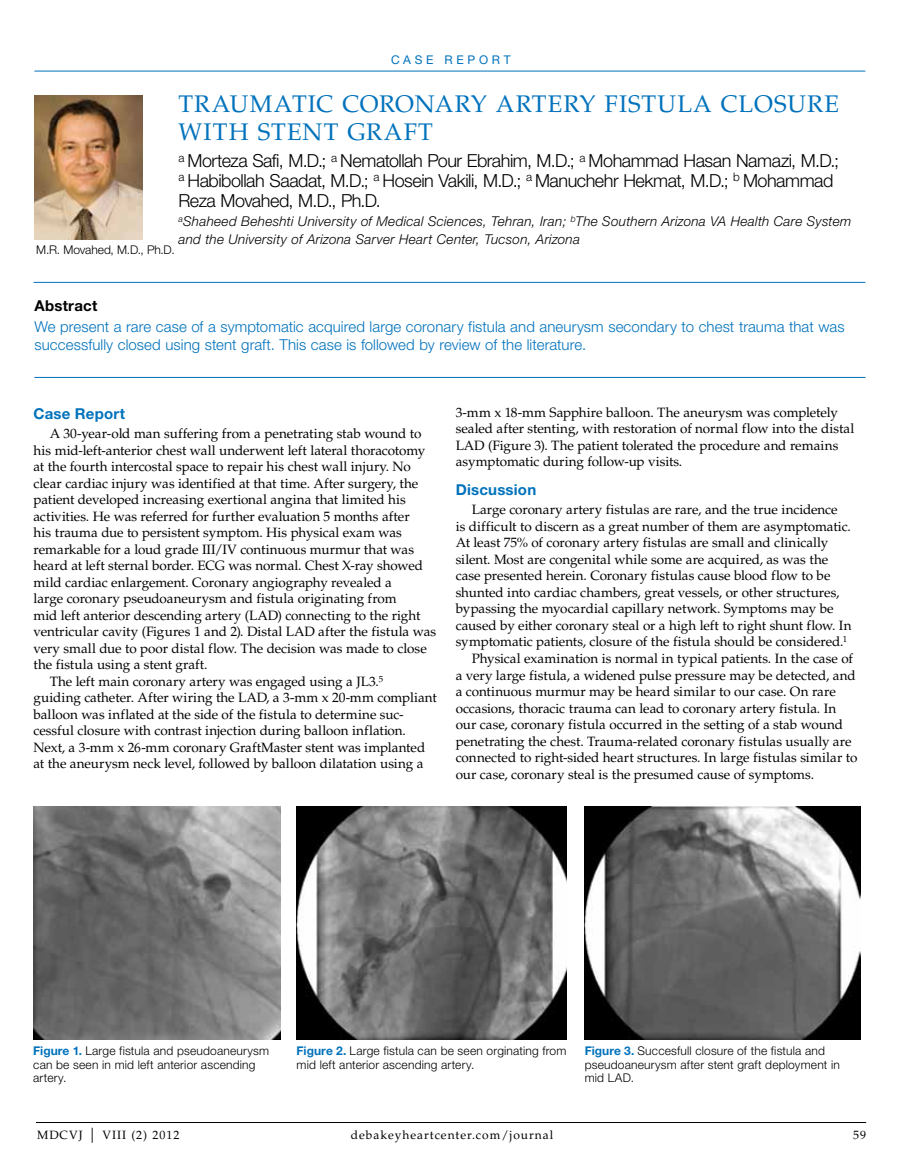
<style>
.page{position:relative;width:918px;height:1175px;background:#fff}
.page>*{position:absolute;margin:0;border:0;box-sizing:border-box;transform-origin:0 0}
.t1{font:24px "Palatino LT Std";letter-spacing:.05em;color:#0072bc}
.t2{font:300 18px/19.5px "Helvetica Neue LT Std";letter-spacing:-.025em;color:#000}
.t3{font:300 15px/18px "Helvetica Neue LT Std";letter-spacing:.005em;color:#0072bc}
.t4{font:700 15px "Helvetica Neue";letter-spacing:.015em;color:#0072bc}
.t5{font:700 15px "Helvetica Neue";letter-spacing:.02em;color:#000}
.t6{font:13.5px/16.5px "Palatino LT Std";color:#000}
.t7{font:italic 300 13.5px/18px "Helvetica Neue";letter-spacing:.02em;color:#000}
.t8{font:300 12px/13.5px "Helvetica Neue LT Std";letter-spacing:.015em;color:#000}
.t9{font:12px "Palatino LT Std";letter-spacing:.08em;color:#000}
.t10{font:300 12px "Helvetica Neue LT Std";letter-spacing:-.005em;color:#000}
.t11{font:12px "Helvetica Neue";color:#0072bc}
.s1{font-family:"Helvetica Neue";font-weight:700;color:#0072bc}
.s2{font-size:15px}
</style>
<div class="page">
<hr style="left:36px;top:1122px;width:830px;height:1px;background:#000">
<hr style="left:34px;top:282px;width:831px;height:1px;background:#0072bc">
<hr style="left:34px;top:377px;width:831px;height:1px;background:#0072bc">
<hr style="left:34px;top:71px;width:831px;height:1px;background:#0072bc">
<img style="left:34px;top:96px;width:108px;height:144px">
<img style="left:33px;top:806px;width:248px;height:233px">
<img style="left:297px;top:806px;width:270px;height:233px">
<img style="left:585px;top:806px;width:275px;height:233px">
<p class="t11" style="left:391px;top:52px;width:121px">CA SE REP OR T</p>
<h1 class="t1" style="left:178px;top:90px;width:19px">TRAU</h1>
<h1 class="t1" style="left:250px;top:90px;width:129px">MATIC CORONARY</h1>
<h1 class="t1" style="left:496px;top:90px;width:18px">ARTERY</h1>
<h1 class="t1" style="left:604px;top:90px;width:31px">FISTULA</h1>
<h1 class="t1" style="left:721px;top:90px;width:36px">CLOSURE</h1>
<h1 class="t1" style="left:178px;top:118px;width:41px">WITH</h1>
<h1 class="t1" style="left:258px;top:118px;width:17px">STENT</h1>
<h1 class="t1" style="left:347px;top:118px;width:86px">GRAFT</h1>
<h2 class="t2" style="left:178px;top:151px;width:662px"><sup>a</sup> Morteza Safi, M.D.; <sup>a</sup> Nematollah Pour Ebrahim, M.D.; <sup>a</sup> Mohammad Hasan Namazi, M.D.; <sup>a</sup> Habibollah Saadat, M.D.; <sup>a</sup> Hosein Vakili, M.D.; <sup>a</sup> Manuchehr Hekmat, M.D.; <sup>b</sup> Mohammad<br>Reza Movahed, M.D., Ph.D.</h2>
<p class="t7" style="left:178px;top:212px;width:674px"><sup>a</sup>Shaheed Beheshti University of Medical Sciences, Tehran, Iran; <sup>b</sup>The Southern Arizona VA Health Care System and the University of Arizona Sarver Heart Center, Tucson, Arizona</p>
<p class="t10" style="left:36px;top:243px;width:140px">M.R. Movahed, M.D., Ph.D.</p>
<p class="t5" style="left:34px;top:296px;width:64px">Abstract</p>
<p class="t3" style="left:34px;top:317px;width:812px">We present a rare case of a symptomatic acquired large coronary fistula and aneurysm secondary to chest trauma that was successfully closed using stent graft. This case is followed by review of the literature.</p>
<p class="t4" style="left:33px;top:404px;width:93px">Case Report</p>
<p class="t6" style="left:33px;top:426px;width:393px;text-indent:16px">A 30-year-old man suffering from a penetrating stab wound to his mid-left-anterior chest wall underwent left lateral thoracotomy at the fourth intercostal space to repair his chest wall injury. No clear cardiac injury was identified at that time. After surgery, the patient developed increasing exertional angina that limited his activities. He was referred for further evaluation 5 months after his trauma due to persistent symptom. His physical exam was remarkable for a loud grade III/IV continuous murmur that was heard at left sternal border. ECG was normal. Chest X-ray showed mild cardiac enlargement. Coronary angiography revealed a<br>large coronary pseudoaneurysm and fistula originating from<br>mid left anterior descending artery (LAD</p>
<p class="t6" style="left:33px;top:607px;width:388px;text-indent:244px">) connecting to the right ventricular cavity (Figures 1 and 2). Distal LAD</p>
<p class="t6" style="left:318px;top:624px;width:120px">after the fistula was</p>
<p class="t6" style="left:33px;top:640px;width:395px">very small due to poor distal flow. The decision was made to close</p>
<p class="t6" style="left:33px;top:657px;width:176px">the fistula using a stent graft.</p>
<p class="t6" style="left:50px;top:673px;width:335px">The left main coronary artery was engaged using a JL3.<sup>5</sup></p>
<p class="t6" style="left:33px;top:690px;width:216px">guiding catheter. After wiring the LAD</p>
<p class="t6" style="left:33px;top:690px;width:405px;text-indent:233px">, a 3-mm x 20-mm compliant balloon was inflated at the side of the fistula to determine suc&shy;cessful closure with contrast injection during balloon inflation.<br>Next, a 3-mm x 26-mm coronary GraftMaster stent was implanted at the aneurysm neck level, followed by balloon dilatation using a</p>
<p class="t6" style="left:456px;top:404px;width:400px">3-mm x 18-mm Sapphire balloon. The aneurysm was completely sealed after stenting, with restoration of normal flow into the distal<br>LAD</p>
<p class="t6" style="left:456px;top:437px;width:384px;text-indent:32px">(Figure 3). The patient tolerated the procedure and remains asymptomatic during follow-up visits.</p>
<p class="t4" style="left:456px;top:480px;width:82px">Discussion</p>
<p class="t6" style="left:472px;top:502px;width:367px">Large coronary artery fistulas are rare, and the true incidence</p>
<p class="t6" style="left:456px;top:518px;width:397px">is difficult to discern as a great number of them are asymptomatic.</p>
<p class="t6" style="left:456px;top:535px;width:374px">At least 75% of coronary artery fistulas are small and clinically</p>
<p class="t6" style="left:456px;top:551px;width:374px">silent. Most are congenital while some are acquired, as was the</p>
<p class="t6" style="left:456px;top:568px;width:376px">case presented herein. Coronary fistulas cause blood flow to be</p>
<p class="t6" style="left:456px;top:584px;width:385px">shunted into cardiac chambers, great vessels, or other structures,</p>
<p class="t6" style="left:456px;top:601px;width:379px">bypassing the myocardial capillary network. Symptoms may be</p>
<p class="t6" style="left:456px;top:617px;width:397px">caused by either coronary steal or a high left to right shunt flow. In</p>
<p class="t6" style="left:456px;top:634px;width:393px">symptomatic patients, closure of the fistula should be considered.<sup>1</sup></p>
<p class="t6" style="left:472px;top:650px;width:383px">Physical examination is normal in typical patients. In the case of</p>
<p class="t6" style="left:456px;top:667px;width:401px">a very large fistula, a widened pulse pressure may be detected, and</p>
<p class="t6" style="left:456px;top:683px;width:382px">a continuous murmur may be heard similar to our case. On rare</p>
<p class="t6" style="left:456px;top:700px;width:382px">occasions, thoracic trauma can lead to coronary artery fistula. In</p>
<p class="t6" style="left:456px;top:716px;width:389px">our case, coronary fistula occurred in the setting of a stab wound</p>
<p class="t6" style="left:456px;top:733px;width:397px">penetrating the chest. Trauma-related coronary fistulas usually are</p>
<p class="t6" style="left:456px;top:749px;width:403px">connected to right-sided heart structures. In large fistulas similar to</p>
<p class="t6" style="left:456px;top:766px;width:360px">our case, coronary steal is the presumed cause of symptoms.</p>
<p class="t8" style="left:33px;top:1044px;width:237px"><span class="s1">Figure 1.</span> Large fistula and pseudoaneurysm can be seen in mid left anterior ascending artery.</p>
<p class="t8" style="left:297px;top:1044px;width:271px"><span class="s1">Figure 2.</span> Large fistula can be seen orginating from mid left anterior ascending artery.</p>
<p class="t8" style="left:585px;top:1044px;width:257px"><span class="s1">Figure 3.</span> Succesfull closure of the fistula and pseudoaneurysm after stent graft deployment in mid LAD.</p>
<p class="t9" style="left:37px;top:1127px;width:73px">MDCVJ <span class="s2">|</span> VIII</p>
<p class="t9" style="left:131px;top:1127px;width:50px">(2) 2012</p>
<p class="t9" style="left:351px;top:1127px;width:204px">debakeyheartcenter.com/journal</p>
<p class="t9" style="left:853px;top:1127px;width:14px">59</p>
</div>
